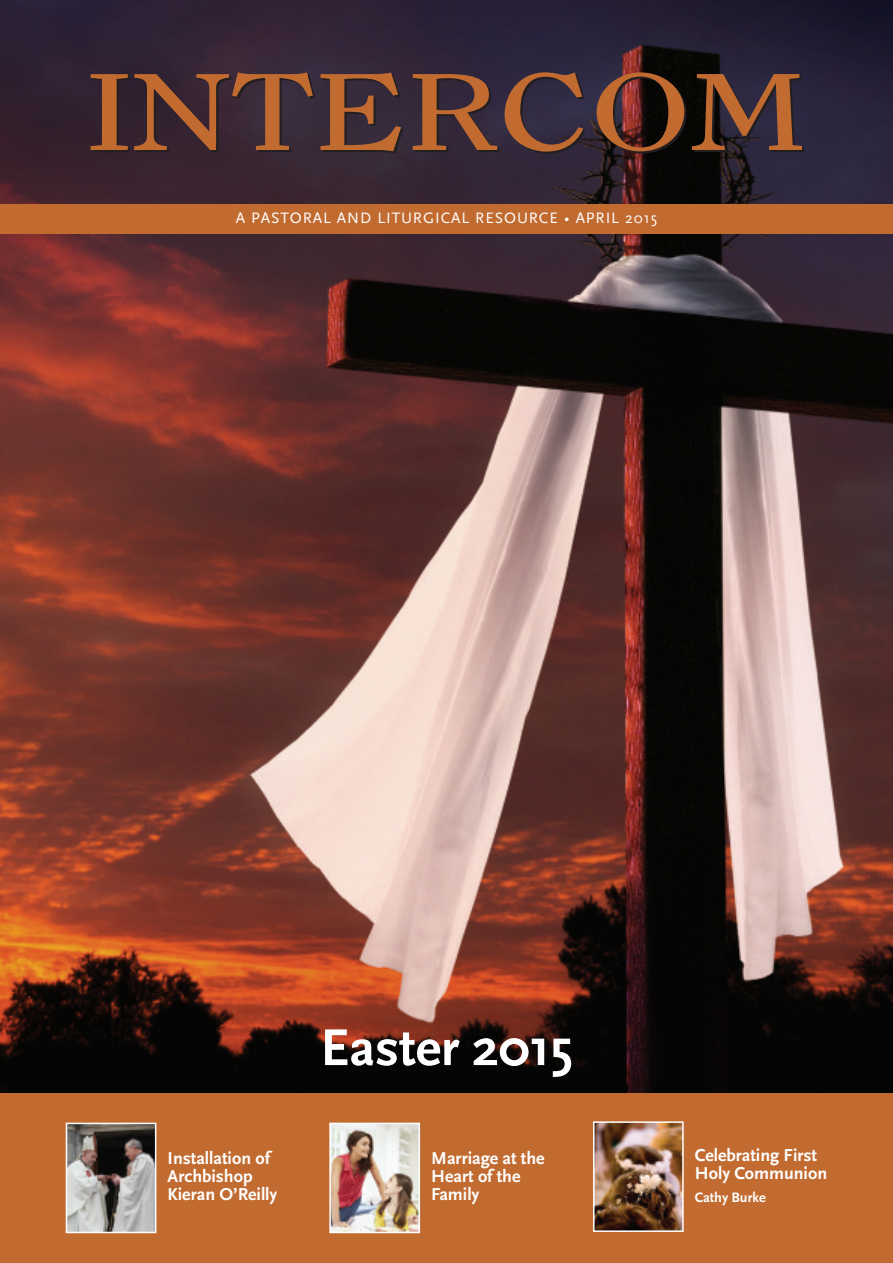
<style>
.page{position:relative;width:893px;height:1263px;background:#fff}
.page>*{position:absolute;margin:0;border:0;box-sizing:border-box;transform-origin:0 0}
.t1{font:108px "Oxford Extended";color:#c26b31}
.t2{font:700 54px "Scala Sans";color:#fff}
.t3{font:700 18px/18px "Scala Sans";color:#fff}
.t4{font:15.75px "Scala Sans";letter-spacing:.055em;color:#fff}
.t5{font:700 14.25px "Scala Sans";color:#fff}
</style>
<div class="page">
<img style="left:0;top:0;width:893px;height:1093px">
<div style="left:0;top:204px;width:893px;height:30px;background:#c26b31"></div>
<div style="left:0;top:1093px;width:893px;height:170px;background:#c26b31"></div>
<img style="left:69px;top:1126px;width:84px;height:104px">
<div style="left:66px;top:1123px;width:90px;height:110px;border:2px solid #fff"></div>
<img style="left:332px;top:1126px;width:85px;height:104px">
<div style="left:329px;top:1123px;width:91px;height:110px;border:2px solid #fff"></div>
<img style="left:596px;top:1124px;width:85px;height:105px">
<div style="left:593px;top:1121px;width:91px;height:111px;border:2px solid #fff"></div>
<h1 class="t1" style="left:86px;top:50px;width:721px">INTERCOM</h1>
<p class="t4" style="left:236px;top:208px;width:423px">A PASTORAL AND LITURGICAL RESOURCE • APRIL 2015</p>
<h2 class="t2" style="left:320px;top:1015px;width:254px">Easter 2015</h2>
<p class="t3" style="left:168px;top:1149px;width:111px">Installation of<br>Archbishop<br>Kieran O’Reilly</p>
<p class="t3" style="left:431px;top:1149px;width:115px">Marriage at the<br>Heart of the<br>Family</p>
<p class="t3" style="left:695px;top:1146px;width:134px">Celebrating First<br>Holy Communion</p>
<p class="t5" style="left:695px;top:1188px;width:72px">Cathy Burke</p>
</div>
